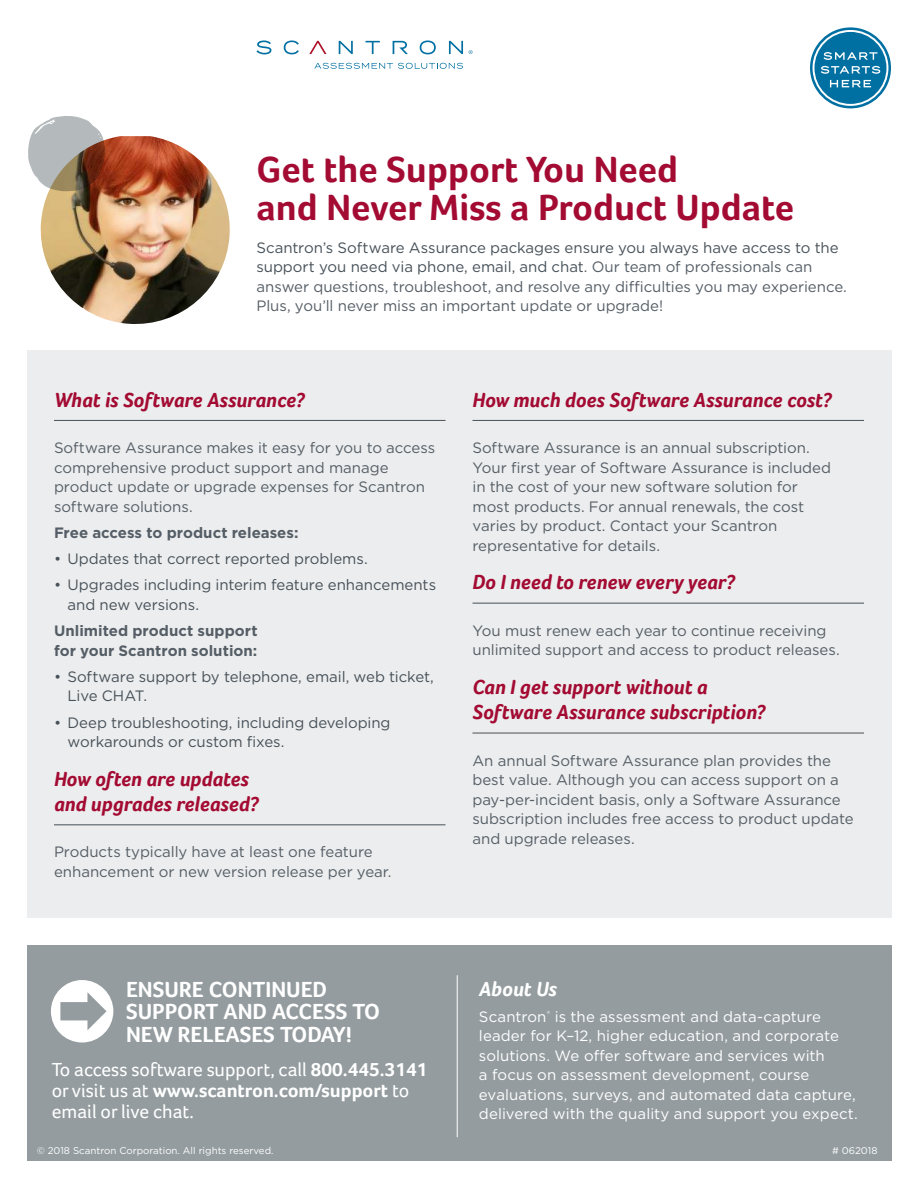
<style>
.page{position:relative;width:918px;height:1188px;background:#fff}
.page>*{position:absolute;margin:0;border:0;box-sizing:border-box;transform-origin:0 0}
.t1{font:700 37.5px/37.5px "Foco";color:#a30b33}
.t2{font:700 22.5px/22.5px "Foco";color:#fff}
.t3{font:italic 700 21px/25.2px "Foco";letter-spacing:-.005em;color:#a30b33}
.t4{font:italic 700 21px "Foco";color:#fff}
.t5{font:19.5px/21px "Foco";color:#fff}
.t6{font:15px/19.5px "Gotham";letter-spacing:-.005em;color:#555e66}
.t7{font:15px/19.5px "Gotham";letter-spacing:.005em;color:#fff}
.t8{font:15px/19.5px "Gotham";letter-spacing:-.005em;color:#475159}
.t9{font:700 15px/19.5px "Gotham";color:#555e66}
.t10{font:9.75px "Gotham";color:#fff}
.s1{color:#475159}
.s2{font-weight:700}
</style>
<div class="page">
<img style="left:40px;top:136px;width:190px;height:188px">
<svg style="left:28px;top:116px;width:78px;height:75px"></svg>
<svg style="left:257px;top:40px;width:206px;height:14px"></svg>
<svg style="left:314px;top:63px;width:149px;height:6px"></svg>
<svg style="left:469px;top:50px;width:3px;height:4px"></svg>
<div style="left:27px;top:945px;width:864px;height:216px;background:#949c9f"></div>
<hr style="left:457px;top:975px;width:1px;height:162px;background:#fff">
<svg style="left:51px;top:980px;width:62px;height:62px"></svg>
<div style="left:27px;top:351px;width:864px;height:567px;background:#ecedee"></div>
<hr style="left:54px;top:420px;width:392px;height:1px;background:#475159">
<hr style="left:54px;top:824px;width:392px;height:1px;background:#475159">
<hr style="left:473px;top:420px;width:391px;height:1px;background:#475159">
<hr style="left:473px;top:603px;width:391px;height:1px;background:#475159">
<hr style="left:473px;top:733px;width:391px;height:1px;background:#475159">
<svg style="left:810px;top:27px;width:81px;height:81px"></svg>
<h1 class="t1" style="left:256px;top:153px;width:539px">Get the Support You Need<br>and Never Miss a Product Update</h1>
<p class="t6" style="left:256px;top:238px;width:592px"><span class="s1">Scantron’s Software Assurance packages ensure you always have access to the support you need via phone, email, and chat</span>. Our team of professionals can answer questions, troubleshoot, and resolve any difficulties you may experience.<br>Plus, you’ll never miss an important update or upgrade!</p>
<h3 class="t3" style="left:54px;top:388px;width:252px">What is Software Assurance?</h3>
<p class="t6" style="left:54px;top:439px;width:383px">Software Assurance makes it easy for you to access comprehensive product support and manage product update or upgrade expenses for Scantron software solutions.</p>
<p class="t9" style="left:54px;top:524px;width:246px">Free access to product releases:</p>
<p class="t8" style="left:54px;top:550px;width:315px">• Updates that correct reported problems.</p>
<p class="t8" style="left:68px;top:576px;width:370px;text-indent:-14px">• Upgrades including interim feature enhancements and new versions.</p>
<p class="t9" style="left:54px;top:622px;width:205px">Unlimited product support for your Scantron solution:</p>
<p class="t8" style="left:68px;top:668px;width:368px;text-indent:-14px">• Software support by telephone, email, web ticket,<br>Live CHAT.</p>
<p class="t8" style="left:68px;top:713px;width:325px;text-indent:-14px">• Deep troubleshooting, including developing workarounds or custom fixes.</p>
<h3 class="t3" style="left:54px;top:768px;width:206px">How often are updates and upgrades released?</h3>
<p class="t6" style="left:54px;top:843px;width:339px">Products typically have at least one feature enhancement or new version release per year.</p>
<h3 class="t3" style="left:472px;top:388px;width:361px">How much does Software Assurance cost?</h3>
<p class="t6" style="left:472px;top:439px;width:360px">Software Assurance is an annual subscription.<br>Your first year of Software Assurance is included in the cost of your new software solution for most products. For annual renewals, the cost varies by product. Contact your Scantron representative for details.</p>
<h3 class="t3" style="left:472px;top:571px;width:264px">Do I need to renew every year?</h3>
<p class="t6" style="left:472px;top:622px;width:369px">You must renew each year to continue receiving unlimited support and access to product releases.</p>
<h3 class="t3" style="left:472px;top:676px;width:295px">Can I get support without a<br>Software Assurance subscription?</h3>
<p class="t6" style="left:472px;top:751px;width:383px">An annual Software Assurance plan provides the best value. Although you can access support on a pay-per-incident basis, only a Software Assurance subscription includes free access to product update and upgrade releases.</p>
<h2 class="t2" style="left:126px;top:980px;width:255px">ENSURE CONTINUED<br>SUPPORT AND ACCESS TO<br>NEW RELEASES TODAY!</h2>
<h3 class="t5" style="left:52px;top:1061px;width:377px">To access software support, call <span class="s2">800.445.3141 </span>or visit us at <span class="s2">www.scantron.com/support</span> to email or live chat.</h3>
<h3 class="t4" style="left:479px;top:980px;width:80px">About Us</h3>
<p class="t7" style="left:479px;top:1008px;width:380px">Scantron<sup>®</sup> is the assessment and data-capture leader for K–12, higher education, and corporate solutions. We offer software and services with<br>a focus on assessment development, course evaluations, surveys, and automated data capture, delivered with the quality and support you expect.</p>
<p class="t10" style="left:37px;top:1146px;width:238px">© 2018 Scantron Corporation. All rights reserved.</p>
<p class="t10" style="left:832px;top:1146px;width:47px"># 062018</p>
</div>
